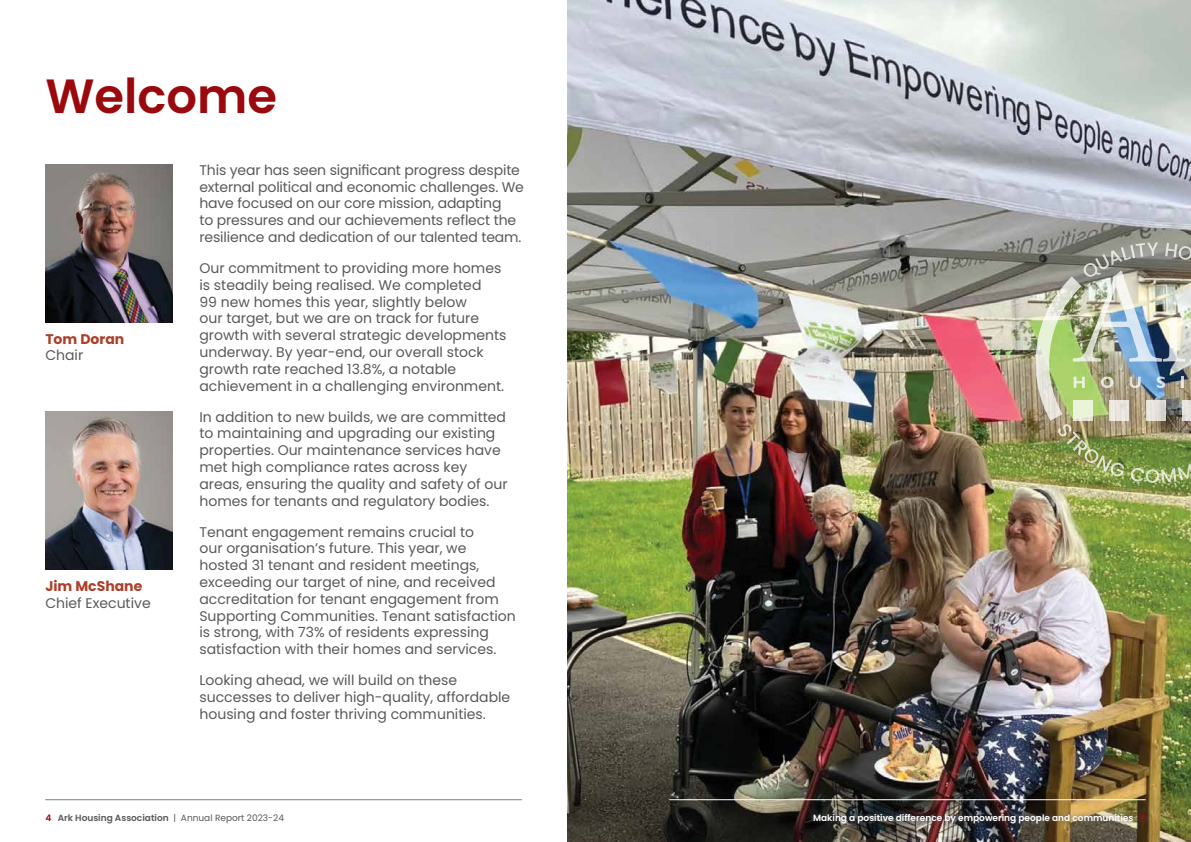
<style>
.page{position:relative;width:1191px;height:842px;background:#fff}
.page>*{position:absolute;margin:0;border:0;box-sizing:border-box;transform-origin:0 0}
.t1{font:600 48px "Poppins";color:#9a090d}
.t2{font:14px/16.8px "Poppins";color:#58595b}
.t3{font:700 14px "Poppins";color:#ac3f2a}
.t4{font:600 9px "Poppins";color:#fff}
.t5{font:600 9px "Poppins";color:#58595b}
.s1{color:#9a090d}
.s2{font-weight:400}
</style>
<div class="page">
<hr style="left:45px;top:799px;width:477px;height:1px;background:#7c7c80">
<img style="left:567px;top:0;width:624px;height:842px">
<img style="left:45px;top:164px;width:128px;height:158px">
<img style="left:45px;top:412px;width:128px;height:157px">
<hr style="left:669px;top:799px;width:476px;height:1px;background:#fff">
<div style="left:808px;top:809px;width:342px;height:19px;background:#58595b;opacity:.75"></div>
<img style="left:1035px;top:242px;width:156px;height:241px">
<div style="left:1109px;top:400px;width:20px;height:20px;background:#eae6df"></div>
<div style="left:1145px;top:400px;width:20px;height:20px;background:linear-gradient(to right,#f1ede4,#d7d4cf)"></div>
<div style="left:1182px;top:400px;width:9px;height:20px;background:#e4e2dd"></div>
<div style="left:1072px;top:400px;width:20px;height:20px;background:#eaf4da"></div>
<h1 class="t1" style="left:45px;top:68px;width:233px">Welcome</h1>
<p class="t3" style="left:45px;top:330px;width:81px">Tom Doran</p>
<p class="t2" style="left:45px;top:347px;width:39px">Chair</p>
<p class="t3" style="left:45px;top:578px;width:98px">Jim McShane</p>
<p class="t2" style="left:45px;top:594px;width:107px">Chief Executive</p>
<p class="t2" style="left:199px;top:162px;width:326px">This year has seen significant progress despite external political and economic challenges. We have focused on our core mission, adapting<br>to pressures and our achievements reflect the resilience and dedication of our talented team.</p>
<p class="t2" style="left:199px;top:260px;width:309px">Our commitment to providing more homes is steadily being realised. We completed<br>99 new homes this year, slightly below<br>our target, but we are on track for future growth with several strategic developments underway. By year-end, our overall stock growth rate reached 13.8%, a notable achievement in a challenging environment.</p>
<p class="t2" style="left:199px;top:408px;width:310px">In addition to new builds, we are committed to maintaining and upgrading our existing properties. Our maintenance services have met high compliance rates across key areas, ensuring the quality and safety of our homes for tenants and regulatory bodies.</p>
<p class="t2" style="left:199px;top:523px;width:318px">Tenant engagement remains crucial to<br>our organisation’s future. This year, we hosted 31 tenant and resident meetings, exceeding our target of nine, and received accreditation for tenant engagement from Supporting Communities. Tenant satisfaction is strong, with 73% of residents expressing satisfaction with their homes and services.</p>
<p class="t2" style="left:199px;top:672px;width:312px">Looking ahead, we will build on these successes to deliver high-quality, affordable housing and foster thriving communities.</p>
<p class="t5" style="left:45px;top:812px;width:240px"><span class="s1">4</span> Ark Housing Association <span class="s2">| Annual Report 2023-24</span></p>
<p class="t4" style="left:813px;top:812px;width:334px">Making a positive difference by empowering people and communities <span class="s1">5</span></p>
</div>
